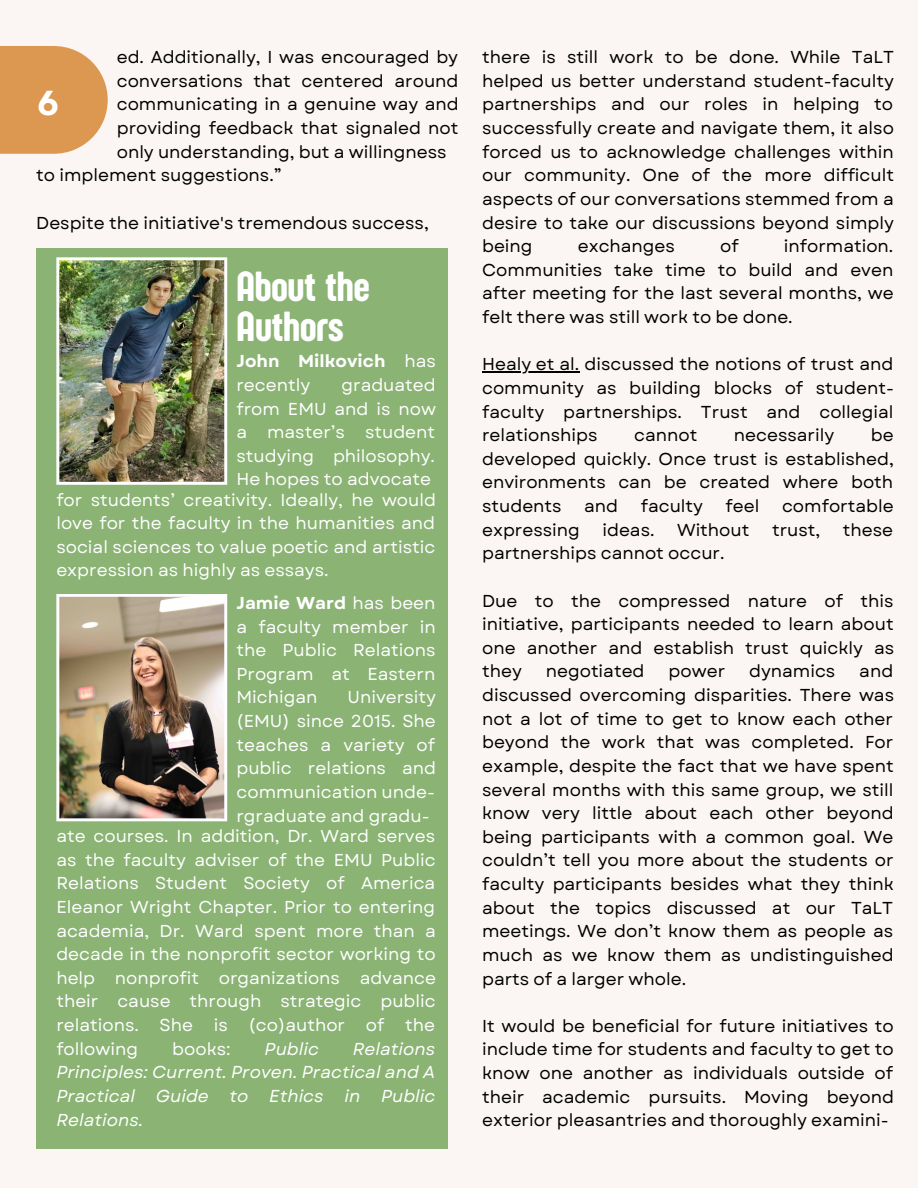
<style>
.page{position:relative;width:918px;height:1188px;background:#fbf6f3}
.page>*{position:absolute;margin:0;border:0;box-sizing:border-box;transform-origin:0 0}
.t1{font:43.5px/39.3px "Sugo Pro Display";color:#fff}
.t2{font:700 34.65px "Garet";color:#fff}
.t3{font:17.25px/23.7px "Garet";color:#000;text-align:justify}
.t4{font:17.25px/23.7px "Garet";color:#fff;text-align:justify}
.t5{font:italic 17.25px/23.7px "Garet";color:#fff;text-align:justify}
.t6{font:700 17.25px/23.7px "Garet";color:#fff}
.s1{font-weight:400}
.s2{font-weight:700}
</style>
<div class="page">
<div style="left:0;top:46px;width:108px;height:108px;background:#dc9750"></div>
<div style="left:36px;top:248px;width:411px;height:901px;background:#8ab374"></div>
<img style="left:56px;top:257px;width:171px;height:228px">
<img style="left:56px;top:594px;width:171px;height:227px">
<hr style="left:482px;top:371px;width:97px;height:2px;background:#000">
<h2 class="t2" style="left:37px;top:78px;width:24px">6</h2>
<p class="t3" style="left:117px;top:45px;width:344px">ed. Additionally, I was encouraged by conversations that centered around communicating in a genuine way and providing feedback that signaled not only understanding, but a willingness</p>
<p class="t3" style="left:36px;top:164px;width:247px">to implement suggestions.”</p>
<p class="t3" style="left:36px;top:211px;width:394px">Despite the initiative's tremendous success,</p>
<h1 class="t1" style="left:236px;top:267px;width:135px">About the<br>Authors</h1>
<p class="t6" style="left:236px;top:349px;width:201px">John Milkovich <span class="s1">has recently</span></p>
<p class="t4" style="left:236px;top:373px;width:201px;text-indent:105px">graduated from EMU and is now a master’s student studying philosophy.<br>He hopes to advocate</p>
<p class="t4" style="left:56px;top:488px;width:381px">for students’ creativity. Ideally, he would love for the faculty in the humanities and social sciences to value poetic and artistic expression as highly as essays.</p>
<p class="t4" style="left:236px;top:591px;width:201px"><span class="s2">Jamie Ward</span> has been a faculty member in the Public Relations Program at Eastern Michigan</p>
<p class="t4" style="left:236px;top:686px;width:201px;text-indent:111px">University (EMU) since 2015. She teaches a variety of public relations and communication unde&shy;rgraduate and gradu-</p>
<p class="t4" style="left:56px;top:824px;width:381px">ate courses. In addition, Dr. Ward serves as the faculty adviser of the EMU Public Relations Student Society of America Eleanor Wright Chapter. Prior to entering academia, Dr. Ward spent more than a decade in the nonprofit sector working to help nonprofit organizations advance their cause through strategic public relations. She is (co)author of the following</p>
<p class="t5" style="left:56px;top:1037px;width:381px;text-indent:296px">Relations Principles: Current. Proven. Practical and A Practical Guide to Ethics in Public Relations.</p>
<p class="t4" style="left:172px;top:1037px;width:60px">books:</p>
<p class="t5" style="left:265px;top:1037px;width:56px">Public</p>
<p class="t3" style="left:482px;top:45px;width:414px">there is still work to be done. While TaLT helped us better understand student-faculty partnerships and our roles in helping to successfully create and navigate them, it also forced us to acknowledge challenges within our community. One of the more difficult aspects of our conversations stemmed from a desire to take our discussions beyond simply being</p>
<p class="t3" style="left:482px;top:234px;width:413px;text-indent:302px">information.<br>Communities take time to build and even after meeting for the last several months, we felt there was still work to be done.</p>
<p class="t3" style="left:482px;top:353px;width:413px">Healy et al. discussed the notions of trust and community as building blocks of student&shy;faculty partnerships. Trust and collegial relationships</p>
<p class="t3" style="left:578px;top:234px;width:99px">exchanges</p>
<p class="t3" style="left:720px;top:234px;width:20px">of</p>
<p class="t3" style="left:482px;top:423px;width:413px;text-indent:389px">be developed quickly. Once trust is established, environments can be created where both students</p>
<p class="t3" style="left:634px;top:423px;width:65px">cannot</p>
<p class="t3" style="left:734px;top:423px;width:102px">necessarily</p>
<p class="t3" style="left:584px;top:494px;width:35px">and</p>
<p class="t3" style="left:641px;top:494px;width:64px">faculty</p>
<p class="t3" style="left:726px;top:494px;width:35px">feel</p>
<p class="t3" style="left:782px;top:494px;width:113px">comfortable</p>
<p class="t3" style="left:482px;top:518px;width:99px">expressing</p>
<p class="t3" style="left:602px;top:518px;width:54px">ideas.</p>
<p class="t3" style="left:677px;top:518px;width:74px">Without</p>
<p class="t3" style="left:772px;top:518px;width:50px">trust,</p>
<p class="t3" style="left:843px;top:518px;width:52px">these</p>
<p class="t3" style="left:482px;top:542px;width:244px">partnerships cannot occur.</p>
<p class="t3" style="left:482px;top:589px;width:414px">Due to the compressed nature of this initiative, participants needed to learn about one another and establish trust quickly as they</p>
<p class="t3" style="left:482px;top:660px;width:413px;text-indent:377px">and discussed overcoming disparities. There was not a lot of time to get to know each other beyond the work that was completed. For example, despite the fact that we have spent several months with this same group, we still know very little about each other beyond being participants with a common goal. We couldn’t tell you more about the students or faculty participants besides what they think about the topics discussed at our TaLT meetings. We don’t know them as people as much as we know them as undistinguished parts of a larger whole.</p>
<p class="t3" style="left:482px;top:1014px;width:413px">It would be beneficial for future initiatives to include time for students and faculty to get to know one another as individuals outside of their academic pursuits. Moving beyond exterior pleasantries and thoroughly examini-</p>
<p class="t3" style="left:546px;top:660px;width:100px">negotiated</p>
<p class="t3" style="left:669px;top:660px;width:58px">power</p>
<p class="t3" style="left:749px;top:660px;width:88px">dynamics</p>
</div>
